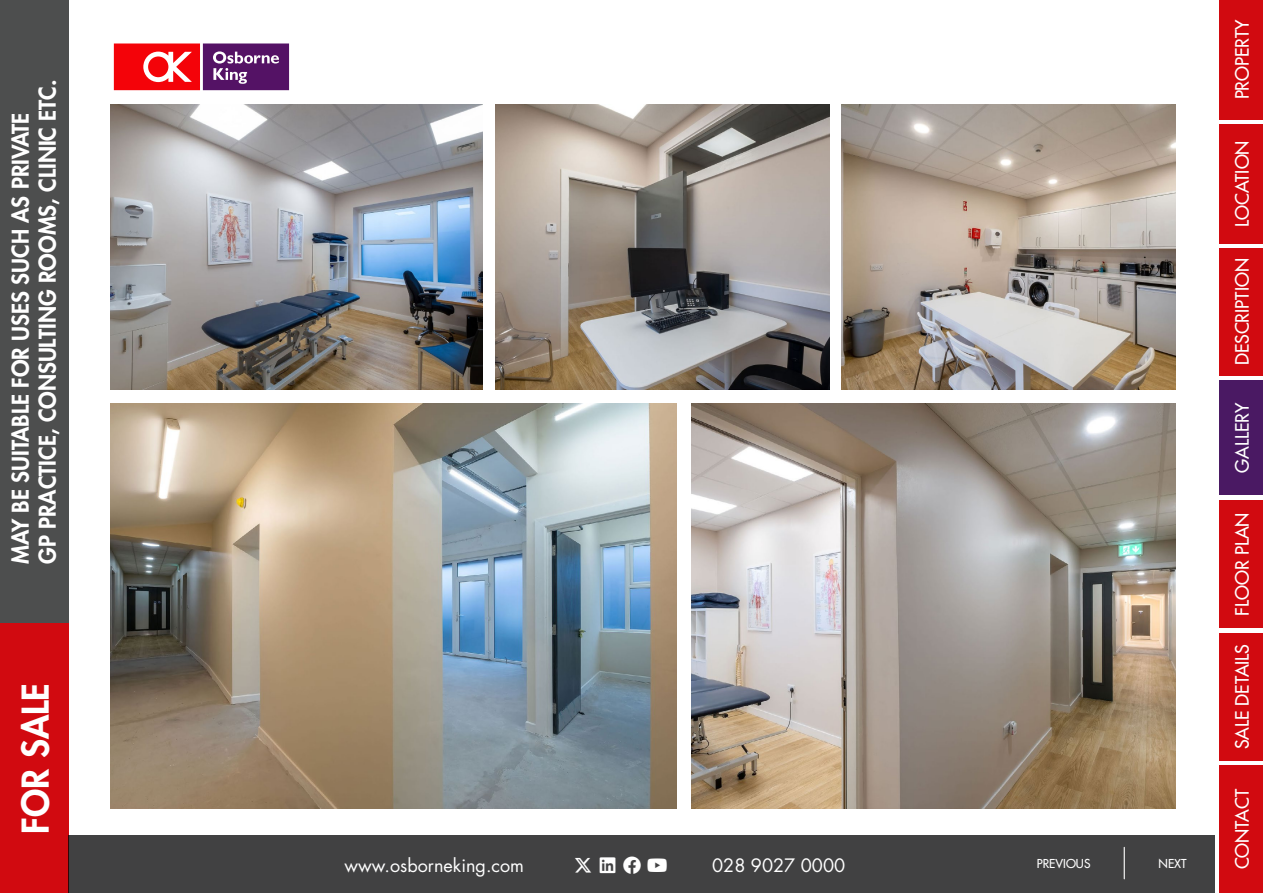
<style>
.page{position:relative;width:1263px;height:893px;background:#fff}
.page>*{position:absolute;margin:0;border:0;box-sizing:border-box;transform-origin:0 0}
.t1{font:800 36px "Futura Std";color:#fff}
.t2{font:800 22.5px/27px "Futura Std";color:#fff}
.t3{font:500 18px "Futura Std";color:#fff}
.t4{font:18px "Futura Std";color:#fff}
.t5{font:18px "Font Awesome 6 Brands";color:#fff}
.t6{font:500 12px "Futura Std";color:#fff}
</style>
<div class="page">
<img style="left:111px;top:105px;width:372px;height:284px">
<img style="left:495px;top:105px;width:334px;height:284px">
<img style="left:691px;top:404px;width:485px;height:404px">
<img style="left:842px;top:105px;width:334px;height:284px">
<img style="left:111px;top:404px;width:565px;height:404px">
<div style="left:1219px;top:0;width:44px;height:119px;background:#d10a10"></div>
<div style="left:1219px;top:124px;width:44px;height:119px;background:#d10a10"></div>
<div style="left:1219px;top:248px;width:44px;height:128px;background:#d10a10"></div>
<div style="left:1219px;top:633px;width:44px;height:127px;background:#d10a10"></div>
<div style="left:1219px;top:765px;width:44px;height:128px;background:#d10a10"></div>
<div style="left:0;top:0;width:68px;height:623px;background:#4d4e4e"></div>
<div style="left:0;top:623px;width:68px;height:270px;background:#d10a10"></div>
<div style="left:68px;top:835px;width:1147px;height:58px;background:#414142"></div>
<div style="left:1219px;top:500px;width:44px;height:128px;background:#d10a10"></div>
<svg style="left:113px;top:43px;width:177px;height:48px"></svg>
<svg style="left:114px;top:44px;width:175px;height:46px;background:#b13258"></svg>
<div style="left:1219px;top:381px;width:44px;height:114px;background:#4a1963"></div>
<hr style="left:1124px;top:847px;width:1px;height:32px;background:#fff">
<p class="t2" style="left:7px;top:564px;width:486px;rotate:-90deg">MAY BE SUITABLE FOR USES SUCH AS PRIVATE<br>GP PRACTICE, CONSULTING ROOMS, CLINIC ETC.</p>
<h1 class="t1" style="left:13px;top:834px;width:152px;rotate:-90deg">FOR SALE</h1>
<p class="t4" style="left:345px;top:854px;width:181px">www.osborneking.com</p>
<p class="t5" style="left:647px;top:856px;width:22px">□◆▼◆</p>
<p class="t4" style="left:712px;top:854px;width:135px">028 9027 0000</p>
<p class="t6" style="left:1037px;top:856px;width:55px">PREVIOUS</p>
<p class="t6" style="left:1158px;top:856px;width:30px">NEXT</p>
<p class="t3" style="left:1231px;top:99px;width:82px;rotate:-90deg">PROPERTY</p>
<p class="t3" style="left:1231px;top:227px;width:88px;rotate:-90deg">LOCATION</p>
<p class="t3" style="left:1231px;top:365px;width:109px;rotate:-90deg">DESCRIPTION</p>
<p class="t3" style="left:1231px;top:473px;width:71px;rotate:-90deg">GALLERY</p>
<p class="t3" style="left:1231px;top:616px;width:104px;rotate:-90deg">FLOOR PLAN</p>
<p class="t3" style="left:1231px;top:749px;width:107px;rotate:-90deg">SALE DETAILS</p>
<p class="t3" style="left:1231px;top:869px;width:82px;rotate:-90deg">CONTACT</p>
</div>
